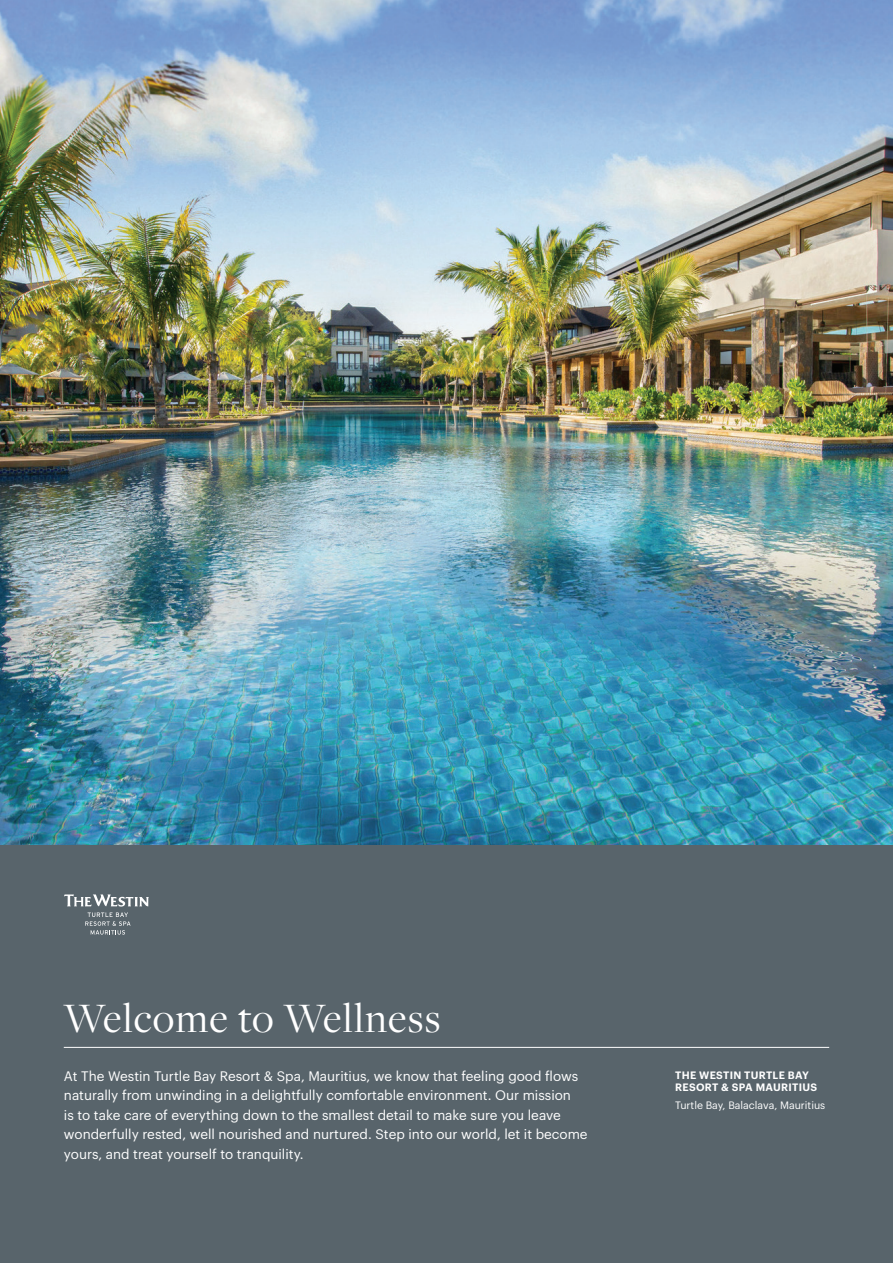
<style>
.page{position:relative;width:893px;height:1263px;background:#fff}
.page>*{position:absolute;margin:0;border:0;box-sizing:border-box;transform-origin:0 0}
.t1{font:43.5px "Freight Disp Pro";letter-spacing:.025em;color:#fff}
.t2{font:13.5px/19.5px "Graphik Starwood";color:#fff}
.t3{font:600 10.5px/12px "Graphik Starwood";letter-spacing:.03em;color:#fff}
.t4{font:10.5px "Graphik Starwood";color:#fff}
</style>
<div class="page">
<img style="left:0;top:0;width:893px;height:846px">
<div style="left:0;top:846px;width:893px;height:417px;background:#58646b"></div>
<svg style="left:64px;top:894px;width:85px;height:12px"></svg>
<svg style="left:85px;top:912px;width:46px;height:22px"></svg>
<hr style="left:64px;top:1047px;width:765px;height:1px;background:#fff">
<h1 class="t1" style="left:64px;top:990px;width:378px">Welcome to Wellness</h1>
<p class="t2" style="left:64px;top:1065px;width:525px">At The Westin Turtle Bay Resort &amp; Spa, Mauritius, we know that feeling good flows naturally from unwinding in a delightfully comfortable environment. Our mission<br>is to take care of everything down to the smallest detail to make sure you leave wonderfully rested, well nourished and nurtured. Step into our world, let it become yours, and treat yourself to tranquility.</p>
<p class="t3" style="left:675px;top:1068px;width:144px">THE WESTIN TURTLE BAY<br>RESORT &amp; SPA MAURITIUS</p>
<p class="t4" style="left:675px;top:1097px;width:152px">Turtle Bay, Balaclava, Mauritius</p>
</div>
